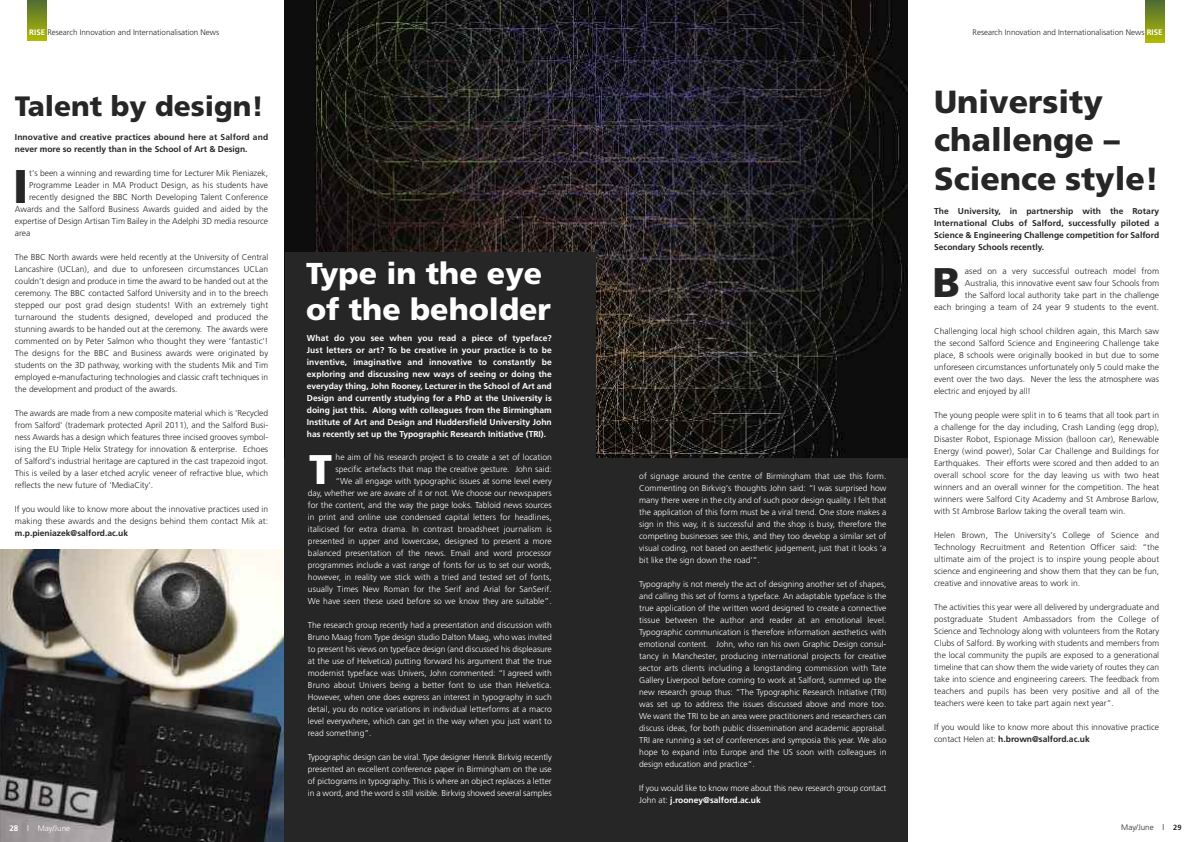
<style>
.page{position:relative;width:1191px;height:842px;background:#fff}
.page>*{position:absolute;margin:0;border:0;box-sizing:border-box;transform-origin:0 0}
.t1{font:900 47.2px "Frutiger";color:#272627}
.t2{font:900 41.4px "Frutiger";color:#272627}
.t3{font:900 41.4px "Frutiger";color:#fff}
.t4{font:900 32px/38.4px "Frutiger";color:#272627}
.t5{font:900 30.2px/36.2px "Frutiger";color:#fff}
.t6{font:900 28px "Frutiger";color:#272627}
.t7{font:300 8.5px/12px "Frutiger";color:#272627;text-align:justify}
.t8{font:300 8.5px/12px "Frutiger";color:#fff;text-align:justify}
.t9{font:700 8.5px/12px "Frutiger";color:#fff;text-align:justify}
.t10{font:700 8.5px/12px "Frutiger";color:#272627;text-align:justify}
.t11{font:300 8px "Frutiger";color:#272627}
.t12{font:300 8px "Frutiger";color:#fff}
.s1{font-weight:700;color:#fff}
.s2{font-weight:700}
.s3{font-weight:700;font-size:7.5px}
</style>
<div class="page">
<img style="left:0;top:549px;width:284px;height:293px">
<img style="left:284px;top:0;width:623px;height:459px">
<div style="left:1145px;top:0;width:19px;height:42px;background:linear-gradient(to bottom,#4d6a35,#aeb704)"></div>
<div style="left:27px;top:0;width:20px;height:41px;background:linear-gradient(to bottom,#506d34,#b2ba02)"></div>
<div style="left:284px;top:252px;width:311px;height:590px;background:#272627"></div>
<div style="left:284px;top:459px;width:624px;height:383px;background:#272627"></div>
<p class="t11" style="left:29px;top:29px;width:192px"><span class="s1">RISE</span> Research Innovation and Internationalisation News</p>
<p class="t11" style="left:972px;top:29px;width:192px">Research Innovation and Internationalisation News <span class="s1">RISE</span></p>
<h3 class="t6" style="left:15px;top:95px;width:251px">Talent by design!</h3>
<p class="t10" style="left:15px;top:132px;width:255px">Innovative and creative practices abound here at Salford and never more so recently than in the School of Art &amp; Design.</p>
<p class="t7" style="left:29px;top:168px;width:240px">t’s been a winning and rewarding time for Lecturer Mik Pieniazek,</p>
<p class="t7" style="left:29px;top:180px;width:240px">Programme Leader in MA Product Design, as his students have</p>
<p class="t7" style="left:29px;top:192px;width:240px">recently designed the BBC North Developing Talent Conference</p>
<p class="t7" style="left:15px;top:204px;width:255px">Awards and the Salford Business Awards guided and aided by the</p>
<p class="t7" style="left:15px;top:216px;width:255px">expertise of Design Artisan Tim Bailey in the Adelphi 3D media resource</p>
<p class="t7" style="left:15px;top:228px;width:17px">area</p>
<p class="t7" style="left:15px;top:252px;width:255px">The BBC North awards were held recently at the University of Central Lancashire (UCLan), and due to unforeseen circumstances UCLan couldn’t design and produce in time the award to be handed out at the ceremony. The BBC contacted Salford University and in to the breech stepped our post grad design students! With an extremely tight turnaround the students designed, developed and produced the stunning awards to be handed out at the ceremony. The awards were commented on by Peter Salmon who thought they were ‘fantastic’!<br>The designs for the BBC and Business awards were originated by students on the 3D pathway, working with the students Mik and Tim employed e-manufacturing technologies and classic craft techniques in the development and product of the awards.</p>
<p class="t7" style="left:15px;top:408px;width:255px">The awards are made from a new composite material which is 'Recycled from Salford' (trademark protected April 2011), and the Salford Busi&shy;ness Awards has a design which features three incised grooves symbol&shy;ising the EU Triple Helix Strategy for innovation &amp; enterprise. Echoes of Salford's industrial heritage are captured in the cast trapezoid ingot.<br>This is veiled by a laser etched acrylic veneer of refractive blue, which reflects the new future of 'MediaCity'.</p>
<p class="t7" style="left:15px;top:504px;width:255px">If you would like to know more about the innovative practices used in making these awards and the designs behind them contact Mik at:</p>
<p class="t10" style="left:15px;top:528px;width:115px">m.p.pieniazek@salford.ac.uk</p>
<h1 class="t1" style="left:13px;top:167px;width:17px">I</h1>
<p class="t12" style="left:9px;top:825px;width:62px"><span class="s2">28</span> | May/June</p>
<h3 class="t5" style="left:306px;top:258px;width:246px">Type in the eye of the beholder</h3>
<p class="t9" style="left:307px;top:333px;width:246px">What do you see when you read a piece of typeface?<br>Just letters or art? To be creative in your practice is to be inventive, imaginative and innovative to constantly be exploring and discussing new ways of seeing or doing the everyday thing, John Rooney, Lecturer in the School of Art and Design and currently studying for a PhD at the University is doing just this. Along with colleagues from the Birmingham Institute of Art and Design and Huddersfield University John has recently set up the Typographic Research Initiative (TRI).</p>
<p class="t8" style="left:308px;top:452px;width:245px;text-align:right">he aim of his research project is to create a set of location specific artefacts that map the creative gesture. John said:<br>“We all engage with typographic issues at some level every<br>day, whether we are aware of it or not. We choose our newspapers for the content, and the way the page looks. Tabloid news sources in print and online use condensed capital letters for headlines, italicised for extra drama. In contrast broadsheet journalism is presented in upper and lowercase, designed to present a more balanced presentation of the news. Email and word processor programmes include a vast range of fonts for us to set our words, however, in reality we stick with a tried and tested set of fonts, usually Times New Roman for the Serif and Arial for SanSerif.<br>We have seen these used before so we know they are suitable”.</p>
<p class="t8" style="left:308px;top:620px;width:245px">The research group recently had a presentation and discussion with Bruno Maag from Type design studio Dalton Maag, who was invited to present his views on typeface design (and discussed his displeasure at the use of Helvetica) putting forward his argument that the true modernist typeface was Univers, John commented: “I agreed with Bruno about Univers being a better font to use than Helvetica.<br>However, when one does express an interest in typography in such detail, you do notice variations in individual letterforms at a macro level everywhere, which can get in the way when you just want to read something”.</p>
<p class="t8" style="left:308px;top:752px;width:245px">Typographic design can be viral. Type designer Henrik Birkvig recently presented an excellent conference paper in Birmingham on the use of pictograms in typography. This is where an object replaces a letter in a word, and the word is still visible. Birkvig showed several samples</p>
<h2 class="t3" style="left:309px;top:452px;width:25px">T</h2>
<p class="t8" style="left:639px;top:471px;width:249px">of signage around the centre of Birmingham that use this form.<br>Commenting on Birkvig’s thoughts John said: “I was surprised how many there were in the city and of such poor design quality. I felt that the application of this form must be a viral trend. One store makes a sign in this way, it is successful and the shop is busy, therefore the competing businesses see this, and they too develop a similar set of visual coding, not based on aesthetic judgement, just that it looks ‘a bit like the sign down the road’”.</p>
<p class="t8" style="left:639px;top:579px;width:249px">Typography is not merely the act of designing another set of shapes, and calling this set of forms a typeface. An adaptable typeface is the true application of the written word designed to create a connective tissue between the author and reader at an emotional level.<br>Typographic communication is therefore information aesthetics with emotional content. John, who ran his own Graphic Design consul&shy;tancy in Manchester, producing international projects for creative sector arts clients including a longstanding commission with Tate Gallery Liverpool before coming to work at Salford, summed up the new research group thus: “The Typographic Research Initiative (TRI) was set up to address the issues discussed above and more too.<br>We want the TRI to be an area were practitioners and researchers can discuss ideas, for both public dissemination and academic appraisal.<br>TRI are running a set of conferences and symposia this year. We also hope to expand into Europe and the US soon with colleagues in design education and practice”.</p>
<p class="t8" style="left:639px;top:783px;width:249px">If you would like to know more about this new research group contact<br>John at: <span class="s2">j.rooney@salford.ac.uk</span></p>
<h3 class="t4" style="left:934px;top:85px;width:226px">University challenge –<br>Science style!</h3>
<p class="t10" style="left:934px;top:205px;width:226px">The University, in partnership with the Rotary International Clubs of Salford, successfully piloted a Science &amp; Engineering Challenge competition for Salford Secondary Schools recently.</p>
<p class="t7" style="left:934px;top:265px;width:226px;text-align:right">ased on a very successful outreach model from Australia, this innovative event saw four Schools from<br>the Salford local authority take part in the challenge<br>each bringing a team of 24 year 9 students to the event.</p>
<p class="t7" style="left:934px;top:325px;width:226px">Challenging local high school children again, this March saw the second Salford Science and Engineering Challenge take place, 8 schools were originally booked in but due to some unforeseen circumstances unfortunately only 5 could make the event over the two days. Never the less the atmosphere was electric and enjoyed by all!</p>
<p class="t7" style="left:934px;top:409px;width:226px">The young people were split in to 6 teams that all took part in a challenge for the day including, Crash Landing (egg drop), Disaster Robot, Espionage Mission (balloon car), Renewable Energy (wind power), Solar Car Challenge and Buildings for Earthquakes. Their efforts were scored and then added to an overall school score for the day leaving us with two heat winners and an overall winner for the competition. The heat winners were Salford City Academy and St Ambrose Barlow, with St Ambrose Barlow taking the overall team win.</p>
<p class="t7" style="left:934px;top:529px;width:226px">Helen Brown, The University’s College of Science and Technology Recruitment and Retention Officer said: “the ultimate aim of the project is to inspire young people about science and engineering and show them that they can be fun, creative and innovative areas to work in.</p>
<p class="t7" style="left:934px;top:601px;width:226px">The activities this year were all delivered by undergraduate and postgraduate Student Ambassadors from the College of Science and Technology along with volunteers from the Rotary Clubs of Salford. By working with students and members from the local community the pupils are exposed to a generational timeline that can show them the wide variety of routes they can take into science and engineering careers. The feedback from teachers and pupils has been very positive and all of the teachers were keen to take part again next year”.</p>
<p class="t7" style="left:934px;top:721px;width:226px">If you would like to know more about this innovative practice contact Helen at: <span class="s2">h.brown@salford.ac.uk</span></p>
<h2 class="t2" style="left:932px;top:266px;width:29px">B</h2>
<p class="t11" style="left:1121px;top:824px;width:62px">May/June | <span class="s3">29</span></p>
</div>
